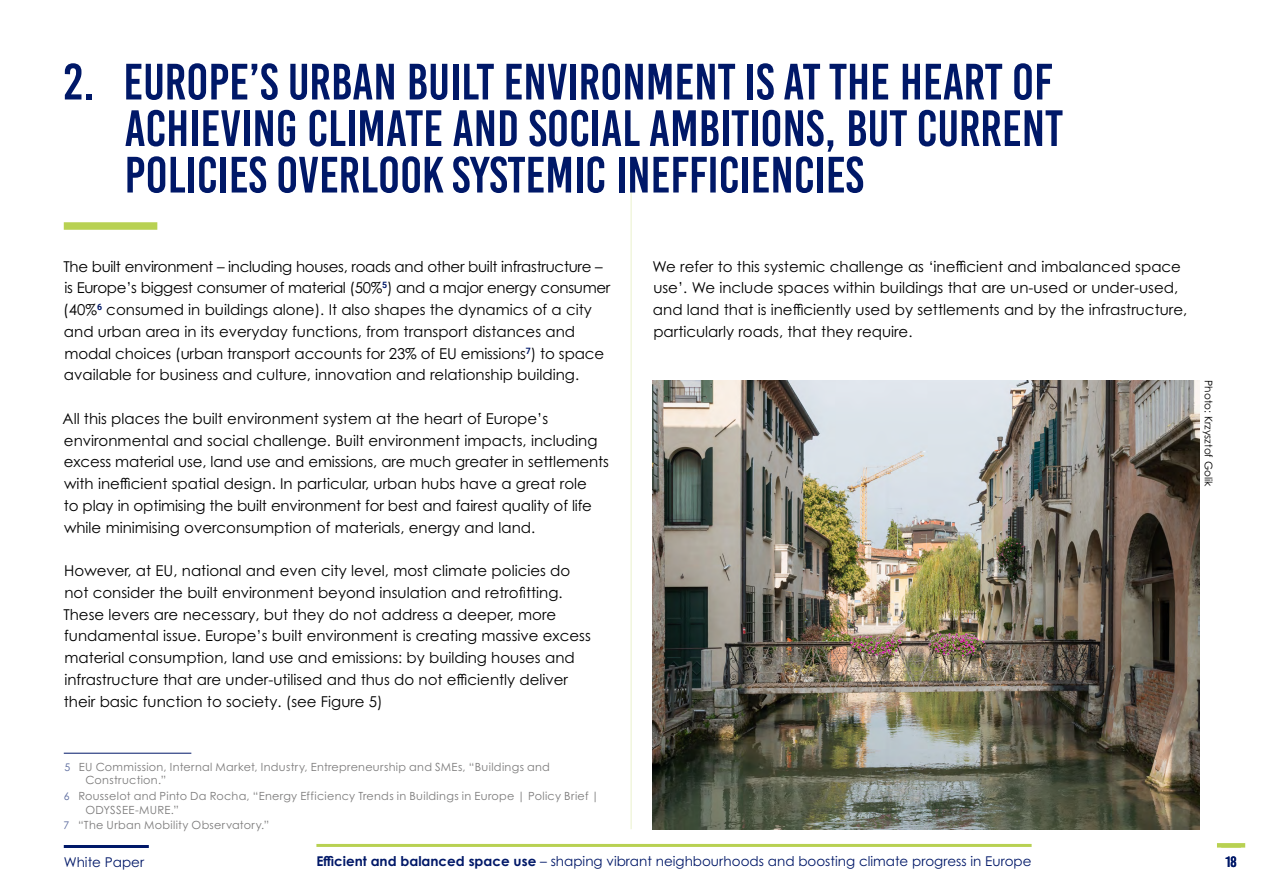
<style>
.page{position:relative;width:1263px;height:893px;background:#fff}
.page>*{position:absolute;margin:0;border:0;box-sizing:border-box;transform-origin:0 0}
.t1{font:51px/46.5px "Bebas Kai";color:#001868}
.t2{font:15px/21.8px "Century Gothic Pro";color:#000}
.t3{font:15px "Bebas Kai";color:#001868}
.t4{font:13.5px "Century Gothic Pro";color:#001868}
.t5{font:11.25px/13.5px "Century Gothic Pro";letter-spacing:.025em;color:#7c7b7b}
.t6{font:10.5px "Century Gothic Pro";color:#000}
.s1{font-size:10.5px;color:#59699d}
.s2{font-weight:700}
</style>
<div class="page">
<div style="left:1217px;top:843px;width:28px;height:5px;background:#b8d152"></div>
<hr style="left:64px;top:845px;width:85px;height:3px;background:#001868">
<hr style="left:316px;top:844px;width:715px;height:3px;background:#b8d152">
<hr style="left:631px;top:163px;width:1px;height:666px;background:#eaf1cb">
<div style="left:64px;top:222px;width:93px;height:8px;background:#b8d152"></div>
<hr style="left:64px;top:753px;width:127px;height:1px;background:#001868">
<img style="left:653px;top:380px;width:546px;height:449px">
<h1 class="t1" style="left:124px;top:59px;width:940px;text-indent:-61px">2. EUROPE’S URBAN BUILT ENVIRONMENT IS AT THE HEART OF<br>ACHIEVING CLIMATE AND SOCIAL AMBITIONS, BUT CURRENT<br>POLICIES OVERLOOK SYSTEMIC INEFFICIENCIES</h1>
<p class="t2" style="left:63px;top:255px;width:549px">The built environment – including houses, roads and other built infrastructure – is Europe’s biggest consumer of material (50%<sup>5</sup>) and a major energy consumer (40%<sup>6</sup> consumed in buildings alone). It also shapes the dynamics of a city and urban area in its everyday functions, from transport distances and modal choices (urban transport accounts for 23% of EU emissions<sup>7</sup>) to space available for business and culture, innovation and relationship building.</p>
<p class="t2" style="left:63px;top:407px;width:548px">All this places the built environment system at the heart of Europe’s environmental and social challenge. Built environment impacts, including excess material use, land use and emissions, are much greater in settlements with inefficient spatial design. In particular, urban hubs have a great role<br>to play in optimising the built environment for best and fairest quality of life while minimising overconsumption of materials, energy and land.</p>
<p class="t2" style="left:63px;top:560px;width:529px">However, at EU, national and even city level, most climate policies do not consider the built environment beyond insulation and retrofitting.<br>These levers are necessary, but they do not address a deeper, more fundamental issue. Europe’s built environment is creating massive excess material consumption, land use and emissions: by building houses and infrastructure that are under-utilised and thus do not efficiently deliver their basic function to society. (see Figure 5)</p>
<p class="t5" style="left:85px;top:760px;width:466px;text-indent:-21px"><span class="s1">5</span> EU Commission, Internal Market, Industry, Entrepreneurship and SMEs, “Buildings and<br>Construction.”</p>
<p class="t5" style="left:85px;top:789px;width:515px;text-indent:-22px"><span class="s1">6</span> Rousselot and Pinto Da Rocha, “Energy Efficiency Trends in Buildings in Europe | Policy Brief |<br>ODYSSEE-MURE.”</p>
<p class="t5" style="left:64px;top:818px;width:207px"><span class="s1">7</span> “The Urban Mobility Observatory.”</p>
<p class="t2" style="left:653px;top:255px;width:536px">We refer to this systemic challenge as ‘inefficient and imbalanced space use’. We include spaces within buildings that are un-used or under-used, and land that is inefficiently used by settlements and by the infrastructure, particularly roads, that they require.</p>
<p class="t6" style="left:1215px;top:380px;width:108px;rotate:90deg">Photo: Krzysztof Golik</p>
<p class="t4" style="left:64px;top:854px;width:82px">White Paper</p>
<p class="t4" style="left:316px;top:853px;width:717px"><span class="s2">Efficient and balanced space use</span> – shaping vibrant neighbourhoods and boosting climate progress in Europe</p>
<p class="t3" style="left:1225px;top:853px;width:13px">18</p>
</div>
